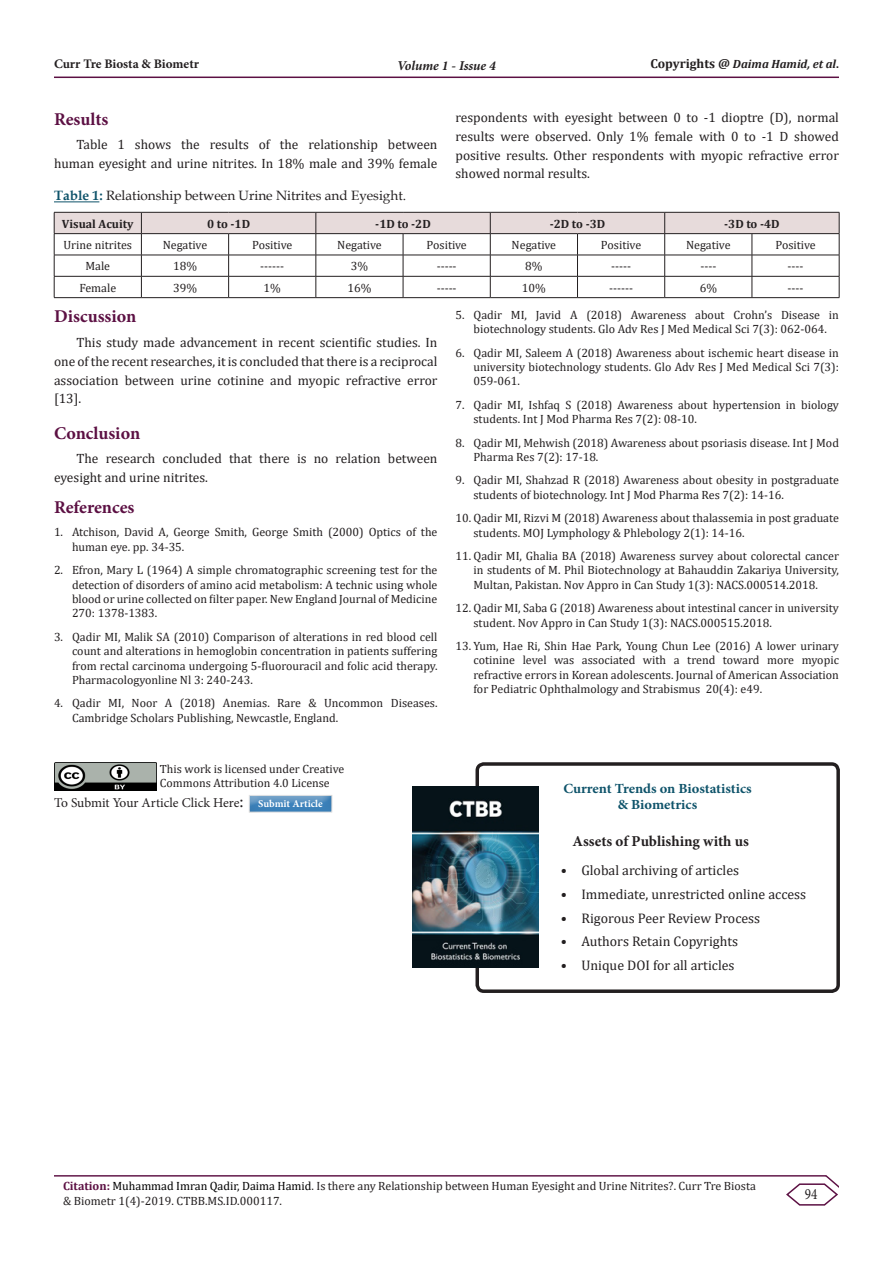
<style>
.page{position:relative;width:893px;height:1263px;background:#fff}
.page>*{position:absolute;margin:0;border:0;box-sizing:border-box;transform-origin:0 0}
.t1{font:700 18px "Minion Pro";color:#5c1043}
.t2{font:15.75px "Minion Pro";color:#231f20;scale:.83 1}
.t3{font:700 15.15px "Minion Pro";color:#231f20}
.t4{font:13.95px "Cambria";color:#231f20}
.t5{font:700 13.95px "Minion Pro";letter-spacing:-.005em;color:#0e536a;scale:1.04 1}
.List_Paragraph{font:13.5px/18.8px "Cambria";color:#231f20;text-align:justify}
.List_Paragraph-2{font:13.5px "Book Antiqua";color:#231f20}
.t6{font:13.5px "Minion Pro";letter-spacing:-.005em;color:#231f20}
.t7{font:italic 700 13.5px "Minion Pro";letter-spacing:-.005em;color:#231f20}
.t8{font:700 13.05px "Minion Pro";color:#231f20}
.List_Paragraph-3{font:12px/14.4px "Cambria";color:#231f20}
.List_Paragraph-4{font:700 12px "Cambria";color:#231f20}
.t9{font:italic 700 12px "Cambria";color:#231f20}
.t10{font:11.85px "Cambria";color:#231f20}
.t11{font:700 10.5px "Minion Pro";letter-spacing:-.005em;color:#fff}
.s1{font-style:normal;font-size:13.05px}
.s2{font-style:normal}
.s3{font-weight:700;color:#0e536a}
.s4{font-size:18px}
.s5{font-weight:700;color:#5c1043}
.s6{color:#000}
</style>
<div class="page">
<hr style="left:54px;top:1175px;width:772px;height:1px;background:#5c1043">
<hr style="left:54px;top:77px;width:785px;height:1px;background:#5c1043">
<svg style="left:785px;top:1175px;width:54px;height:31px"></svg>
<hr style="left:54px;top:201px;width:45px;height:1px;background:#0e536a">
<svg style="left:54px;top:212px;width:786px;height:85px"></svg>
<hr style="left:54px;top:297px;width:87px;height:1px;background:#231f20">
<hr style="left:141px;top:297px;width:88px;height:1px;background:#231f20">
<hr style="left:229px;top:297px;width:87px;height:1px;background:#231f20">
<hr style="left:316px;top:297px;width:87px;height:1px;background:#231f20">
<hr style="left:403px;top:297px;width:87px;height:1px;background:#231f20">
<hr style="left:490px;top:297px;width:87px;height:1px;background:#231f20">
<hr style="left:577px;top:297px;width:88px;height:1px;background:#231f20">
<hr style="left:665px;top:297px;width:87px;height:1px;background:#231f20">
<hr style="left:752px;top:297px;width:87px;height:1px;background:#231f20">
<div style="left:475px;top:762px;width:365px;height:231px;border:3px solid #231f20;border-radius:7px"></div>
<img style="left:55px;top:762px;width:102px;height:29px">
<div style="left:247px;top:792px;width:86px;height:18px;background:#fff;opacity:.75"></div>
<div style="left:247px;top:796px;width:86px;height:17px;background:#231f20;opacity:.19"></div>
<img style="left:412px;top:786px;width:127px;height:181px">
<p class="t8" style="left:54px;top:55px;width:146px">Curr Tre Biosta &amp; Biometr</p>
<p class="t7" style="left:397px;top:56px;width:100px">Volume 1 - Issue 4</p>
<p class="t9" style="left:650px;top:55px;width:190px"><span class="s1">Copyrights @</span> Daima Hamid, et al<span class="s2">.</span></p>
<p class="t1" style="left:54px;top:106px;width:56px">Results</p>
<p class="List_Paragraph" style="left:54px;top:135px;width:385px;text-align:right">Table 1 shows the results of the relationship between human eyesight and urine nitrites. In 18% male and 39% female</p>
<p class="List_Paragraph" style="left:455px;top:108px;width:385px">respondents with eyesight between 0 to -1 dioptre (D), normal results were observed. Only 1% female with 0 to -1 D showed positive results. Other respondents with myopic refractive error showed normal results.</p>
<p class="List_Paragraph-2" style="left:54px;top:186px;width:354px"><span class="s3">Table 1:</span> Relationship between Urine Nitrites and Eyesight.</p>
<p class="List_Paragraph-4" style="left:62px;top:215px;width:73px">Visual Acuity</p>
<p class="List_Paragraph-4" style="left:207px;top:215px;width:45px">0 to -1D</p>
<p class="List_Paragraph-4" style="left:375px;top:215px;width:57px">-1D to -2D</p>
<p class="List_Paragraph-4" style="left:550px;top:215px;width:57px">-2D to -3D</p>
<p class="List_Paragraph-4" style="left:724px;top:215px;width:57px">-3D to -4D</p>
<p class="List_Paragraph-3" style="left:63px;top:238px;width:70px">Urine nitrites</p>
<p class="List_Paragraph-3" style="left:163px;top:238px;width:46px">Negative</p>
<p class="List_Paragraph-3" style="left:252px;top:238px;width:42px">Positive</p>
<p class="List_Paragraph-3" style="left:337px;top:238px;width:46px">Negative</p>
<p class="List_Paragraph-3" style="left:427px;top:238px;width:42px">Positive</p>
<p class="List_Paragraph-3" style="left:512px;top:238px;width:46px">Negative</p>
<p class="List_Paragraph-3" style="left:601px;top:238px;width:42px">Positive</p>
<p class="List_Paragraph-3" style="left:686px;top:238px;width:46px">Negative</p>
<p class="List_Paragraph-3" style="left:775px;top:238px;width:42px">Positive</p>
<p class="List_Paragraph-3" style="left:85px;top:259px;width:26px">Male</p>
<p class="List_Paragraph-3" style="left:173px;top:259px;width:25px">18%</p>
<p class="List_Paragraph-3" style="left:260px;top:259px;width:25px">------</p>
<p class="List_Paragraph-3" style="left:351px;top:259px;width:19px">3%</p>
<p class="List_Paragraph-3" style="left:437px;top:259px;width:21px">-----</p>
<p class="List_Paragraph-3" style="left:525px;top:259px;width:19px">8%</p>
<p class="List_Paragraph-3" style="left:611px;top:259px;width:21px">-----</p>
<p class="List_Paragraph-3" style="left:700px;top:259px;width:17px">----</p>
<p class="List_Paragraph-3" style="left:788px;top:259px;width:17px">----</p>
<p class="List_Paragraph-3" style="left:79px;top:280px;width:38px">Female</p>
<p class="List_Paragraph-3" style="left:173px;top:280px;width:25px">39%</p>
<p class="List_Paragraph-3" style="left:264px;top:280px;width:19px">1%</p>
<p class="List_Paragraph-3" style="left:347px;top:280px;width:25px">16%</p>
<p class="List_Paragraph-3" style="left:437px;top:280px;width:21px">-----</p>
<p class="List_Paragraph-3" style="left:522px;top:280px;width:25px">10%</p>
<p class="List_Paragraph-3" style="left:609px;top:280px;width:25px">------</p>
<p class="List_Paragraph-3" style="left:700px;top:280px;width:19px">6%</p>
<p class="List_Paragraph-3" style="left:788px;top:280px;width:17px">----</p>
<p class="t1" style="left:54px;top:304px;width:84px">Discussion</p>
<p class="List_Paragraph" style="left:54px;top:333px;width:385px;text-indent:22px">This study made advancement in recent scientific studies. In one of the recent researches, it is concluded that there is a reciprocal association between urine cotinine and myopic refractive error [13].</p>
<p class="t1" style="left:54px;top:420px;width:88px">Conclusion</p>
<p class="List_Paragraph" style="left:54px;top:449px;width:385px;text-indent:22px">The research concluded that there is no relation between eyesight and urine nitrites.</p>
<p class="t1" style="left:54px;top:494px;width:82px">References</p>
<p class="List_Paragraph-3" style="left:72px;top:525px;width:367px;text-indent:-18px">1. Atchison, David A, George Smith, George Smith (2000) Optics of the human eye. pp. 34-35.</p>
<p class="List_Paragraph-3" style="left:72px;top:563px;width:367px;text-align:justify;text-indent:-18px">2. Efron, Mary L (1964) A simple chromatographic screening test for the detection of disorders of amino acid metabolism: A technic using whole blood or urine collected on filter paper. New England Journal of Medicine 270: 1378-1383.</p>
<p class="List_Paragraph-3" style="left:72px;top:629px;width:367px;text-align:justify;text-indent:-18px">3. Qadir MI, Malik SA (2010) Comparison of alterations in red blood cell count and alterations in hemoglobin concentration in patients suffering from rectal carcinoma undergoing 5-fluorouracil and folic acid therapy.<br>Pharmacologyonline Nl 3: 240-243.</p>
<p class="List_Paragraph-3" style="left:72px;top:696px;width:367px;text-indent:-18px">4. Qadir MI, Noor A (2018) Anemias. Rare &amp; Uncommon Diseases.<br>Cambridge Scholars Publishing, Newcastle, England.</p>
<p class="List_Paragraph-3" style="left:455px;top:307px;width:385px;text-align:center">5. Qadir MI, Javid A (2018) Awareness about Crohn’s Disease in biotechnology students. Glo Adv Res J Med Medical Sci 7(3): 062-064.</p>
<p class="List_Paragraph-3" style="left:473px;top:345px;width:367px;text-align:justify;text-indent:-18px">6. Qadir MI, Saleem A (2018) Awareness about ischemic heart disease in university biotechnology students. Glo Adv Res J Med Medical Sci 7(3):<br>059-061.</p>
<p class="List_Paragraph-3" style="left:473px;top:397px;width:367px;text-indent:-18px">7. Qadir MI, Ishfaq S (2018) Awareness about hypertension in biology students. Int J Mod Pharma Res 7(2): 08-10.</p>
<p class="List_Paragraph-3" style="left:473px;top:435px;width:367px;text-indent:-18px">8. Qadir MI, Mehwish (2018) Awareness about psoriasis disease. Int J Mod<br>Pharma Res 7(2): 17-18.</p>
<p class="List_Paragraph-3" style="left:473px;top:473px;width:367px;text-indent:-18px">9. Qadir MI, Shahzad R (2018) Awareness about obesity in postgraduate students of biotechnology. Int J Mod Pharma Res 7(2): 14-16.</p>
<p class="List_Paragraph-3" style="left:473px;top:511px;width:367px;text-indent:-18px">10. Qadir MI, Rizvi M (2018) Awareness about thalassemia in post graduate students. MOJ Lymphology &amp; Phlebology 2(1): 14-16.</p>
<p class="List_Paragraph-3" style="left:473px;top:549px;width:367px;text-align:justify;text-indent:-18px">11. Qadir MI, Ghalia BA (2018) Awareness survey about colorectal cancer in students of M. Phil Biotechnology at Bahauddin Zakariya University, Multan, Pakistan. Nov Appro in Can Study 1(3): NACS.000514.2018.</p>
<p class="List_Paragraph-3" style="left:473px;top:601px;width:367px;text-indent:-18px">12. Qadir MI, Saba G (2018) Awareness about intestinal cancer in university student. Nov Appro in Can Study 1(3): NACS.000515.2018.</p>
<p class="List_Paragraph-3" style="left:473px;top:639px;width:367px;text-align:justify;text-indent:-18px">13. Yum, Hae Ri, Shin Hae Park, Young Chun Lee (2016) A lower urinary cotinine level was associated with a trend toward more myopic refractive errors in Korean adolescents. Journal of American Association for Pediatric Ophthalmology and Strabismus 20(4): e49.</p>
<p class="t10" style="left:160px;top:762px;width:186px">This work is licensed under Creative</p>
<p class="t10" style="left:160px;top:776px;width:171px">Commons Attribution 4.0 License</p>
<p class="t6" style="left:54px;top:794px;width:191px">To Submit Your Article Click Here<span class="s4">:</span></p>
<p class="t11" style="left:258px;top:796px;width:66px">Submit Article</p>
<p class="t5" style="left:563px;top:778px;width:182px">Current Trends on Biostatistics</p>
<p class="t5" style="left:618px;top:795px;width:78px">&amp; Biometrics</p>
<p class="t3" style="left:573px;top:830px;width:178px">Assets of Publishing with us</p>
<p class="t4" style="left:561px;top:862px;width:180px">• Global archiving of articles</p>
<p class="t4" style="left:561px;top:886px;width:247px">• Immediate, unrestricted online access</p>
<p class="t4" style="left:561px;top:910px;width:201px">• Rigorous Peer Review Process</p>
<p class="t4" style="left:561px;top:933px;width:179px">• Authors Retain Copyrights</p>
<p class="t4" style="left:561px;top:957px;width:175px">• Unique DOI for all articles</p>
<p class="List_Paragraph-3" style="left:63px;top:1179px;width:694px"><span class="s5">Citation:</span> <span class="s6">Muhammad Imran Qadir, Daima Hamid</span>. Is there any Relationship between Human Eyesight and Urine Nitrites?. Curr Tre Biosta &amp; Biometr 1(4)-2019. CTBB.MS.ID.000117.</p>
<p class="t2" style="left:805px;top:1184px;width:17px">94</p>
</div>
